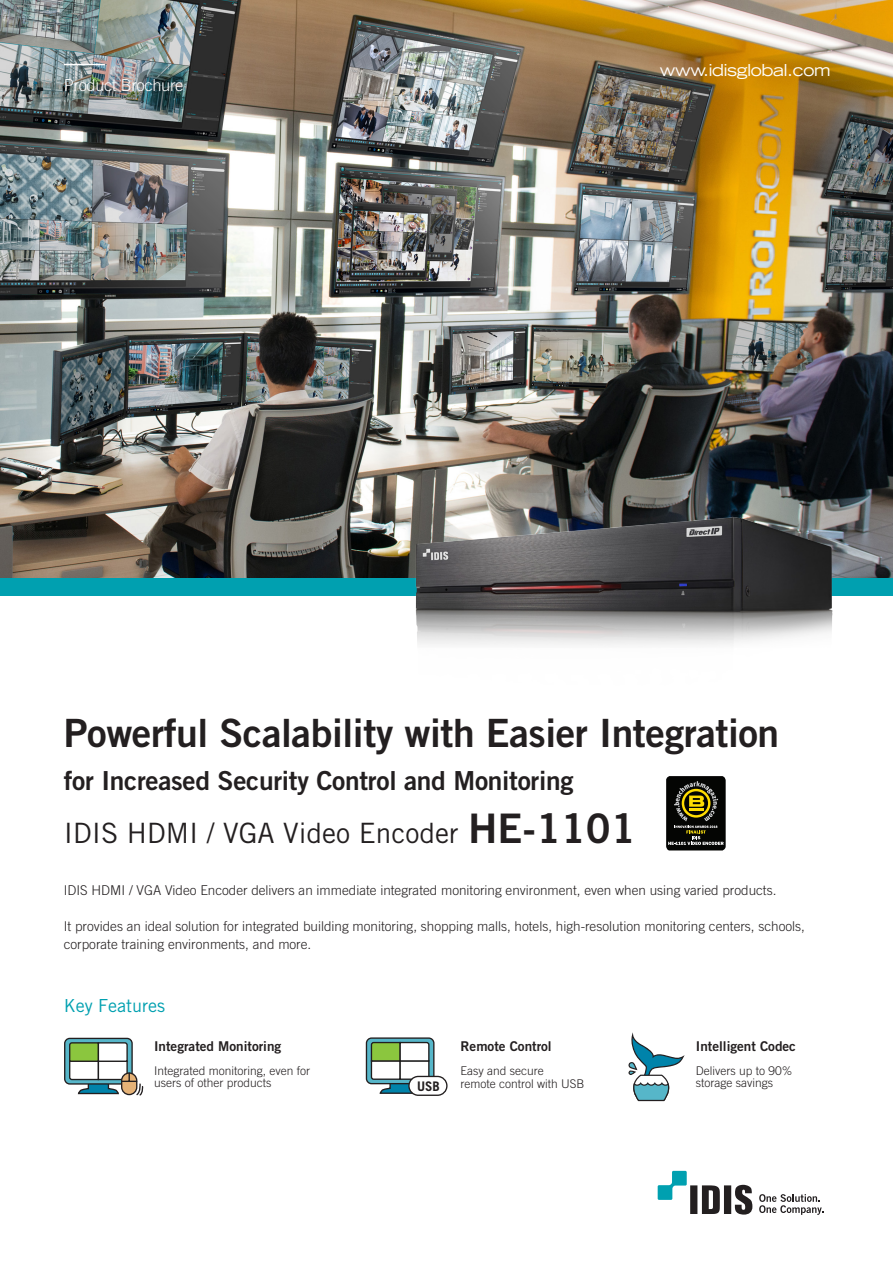
<style>
.page{position:relative;width:893px;height:1263px;background:#fff}
.page>*{position:absolute;margin:0;border:0;box-sizing:border-box;transform-origin:0 0}
.t1{font:39px "Trade Gothic LT Std Bd 2";letter-spacing:-.01em;color:#231f20}
.t2{font:28.05px "Trade Gothic LT Std";color:#231f20}
.t3{font:26.25px "Trade Gothic LT Std Bd 2";letter-spacing:-.01em;color:#231f20}
.t4{font:18px "Trade Gothic LT Std";color:#00a0b0}
.t5{font:expanded 16.5px "Trade Gothic LT Std";letter-spacing:-.02em;color:#fff}
.t6{font:300 16.5px "Trade Gothic LT Std";letter-spacing:-.02em;color:#fff}
.t7{font:300 13.5px/18px "Trade Gothic LT Std";color:#231f20}
.t8{font:13.5px "Trade Gothic LT Std Bd 2";color:#231f20}
.t9{font:700 13.2px "Trade Gothic LT Std";color:#231f20}
.t10{font:300 12px/12px "Trade Gothic LT Std";color:#231f20}
.s1{font-family:"Trade Gothic LT Std Bd 2";font-size:40.8px}
</style>
<div class="page">
<img style="left:0;top:0;width:893px;height:578px">
<svg style="left:658px;top:1171px;width:94px;height:43px"></svg>
<svg style="left:759px;top:1194px;width:64px;height:21px"></svg>
<div style="left:0;top:578px;width:893px;height:17px;background:#00a0b0"></div>
<img style="left:380px;top:473px;width:487px;height:172px">
<hr style="left:64px;top:64px;width:41px;height:1px;background:#fff">
<div style="left:65px;top:1038px;width:67px;height:46px;background:#56b6c9;border-radius:5px"></div>
<div style="left:64px;top:1038px;width:69px;height:46px;border:1px solid #231f20;border-radius:5px"></div>
<svg style="left:68px;top:1041px;width:76px;height:55px"></svg>
<div style="left:366px;top:1038px;width:68px;height:46px;background:#56b6c9;border-radius:5px"></div>
<div style="left:366px;top:1037px;width:68px;height:47px;border:1px solid #231f20;border-radius:5px"></div>
<svg style="left:370px;top:1041px;width:60px;height:53px"></svg>
<div style="left:409px;top:1076px;width:38px;height:19px;background:#fff;border-radius:9px"></div>
<div style="left:408px;top:1076px;width:40px;height:20px;border:1px solid #231f20;border-radius:9px"></div>
<svg style="left:628px;top:1032px;width:57px;height:69px"></svg>
<img style="left:666px;top:776px;width:60px;height:74px">
<div style="left:670px;top:777px;width:51px;height:51px;background:#040503;border-radius:50%"></div>
<svg style="left:668px;top:781px;width:56px;height:64px"></svg>
<p class="t6" style="left:64px;top:75px;width:121px">Product Brochure</p>
<p class="t5" style="left:660px;top:59px;width:172px">www.idisglobal.com</p>
<p class="t1" style="left:64px;top:709px;width:717px">Powerful Scalability with Easier Integration</p>
<p class="t3" style="left:64px;top:765px;width:511px">for Increased Security Control and Monitoring</p>
<p class="t2" style="left:64px;top:816px;width:573px">IDIS HDMI / VGA Video Encoder <span class="s1">HE-1101</span></p>
<p class="t7" style="left:64px;top:881px;width:714px">IDIS HDMI / VGA Video Encoder delivers an immediate integrated monitoring environment, even when using varied products.</p>
<p class="t7" style="left:64px;top:917px;width:743px">It provides an ideal solution for integrated building monitoring, shopping malls, hotels, high-resolution monitoring centers, schools, corporate training environments, and more.</p>
<p class="t4" style="left:64px;top:995px;width:103px">Key Features</p>
<p class="t8" style="left:154px;top:1037px;width:129px">Integrated Monitoring</p>
<p class="t10" style="left:154px;top:1064px;width:158px">Integrated monitoring, even for users of other products</p>
<p class="t9" style="left:417px;top:1078px;width:24px">USB</p>
<p class="t8" style="left:461px;top:1037px;width:93px">Remote Control</p>
<p class="t10" style="left:461px;top:1064px;width:85px">Easy and secure</p>
<p class="t10" style="left:461px;top:1077px;width:126px">remote control with USB</p>
<p class="t8" style="left:696px;top:1037px;width:102px">Intelligent Codec</p>
<p class="t10" style="left:696px;top:1064px;width:98px">Delivers up to 90%</p>
<p class="t10" style="left:696px;top:1076px;width:79px">storage savings</p>
</div>
